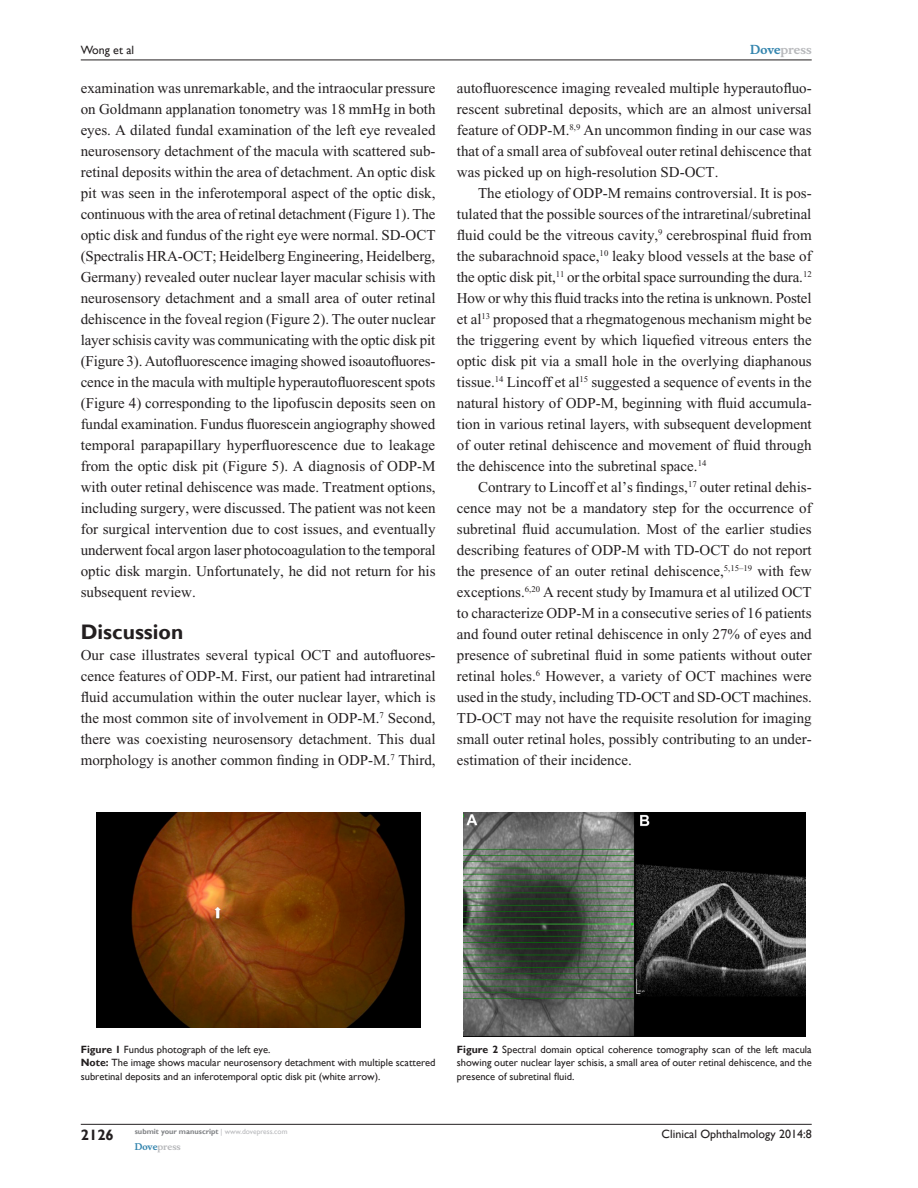
<style>
.page{position:relative;width:918px;height:1188px;background:#fff}
.page>*{position:absolute;margin:0;border:0;box-sizing:border-box;transform-origin:0 0}
.t1{font:700 21px "Gill Sans";color:#231f20}
.TxF{font:15px/21px "Times New Roman";color:#231f20;text-align:justify}
.Tx{font:15px/21px "Times New Roman";color:#231f20;text-align:justify}
.RunFolio-V{font:700 15px "Gill Sans";color:#231f20}
.RunF-V{font:12px "Gill Sans";color:#231f20}
.RunH-Brand-V{font:700 12px "Musee";color:#b8b9bc}
.RunH-V{font:12px "Gill Sans";color:#231f20}
.FigC{font:10.5px/13.5px "Gill Sans";color:#231f20;text-align:justify}
.FigSNRI{font:10.5px/13.5px "Gill Sans";color:#231f20}
.RunF-Brand-V{font:700 9px "Musee";color:#b8b9bc}
.RunF-SubmityourMS-V{font:700 7.5px "Gill Sans";color:#808285}
.s1{color:#3485ae}
.s2{font-weight:700}
.s3{font-weight:400;color:#b8b9bc}
</style>
<div class="page">
<hr style="left:81px;top:1124px;width:731px;height:1px;background:#231f20">
<hr style="left:81px;top:60px;width:731px;height:1px;background:#231f20">
<img style="left:96px;top:812px;width:324px;height:215px">
<img style="left:463px;top:813px;width:342px;height:223px">
<p class="RunH-V" style="left:81px;top:43px;width:55px">Wong et al</p>
<p class="TxF" style="left:81px;top:77px;width:356px">examination was unremarkable, and the intraocular pressure on Goldmann applanation tonometry was 18 mmHg in both eyes. A dilated fundal examination of the left eye revealed neurosensory detachment of the macula with scattered sub&shy;retinal deposits within the area of detachment. An optic disk pit was seen in the inferotemporal aspect of the optic disk, continuous with the area of retinal detachment (Figure 1). The optic disk and fundus of the right eye were normal. SD-OCT (Spectralis HRA-OCT; Heidelberg Engineering, Heidelberg, Germany) revealed outer nuclear layer macular schisis with neurosensory detachment and a small area of outer retinal dehiscence in the foveal region (Figure 2). The outer nuclear layer schisis cavity was communicating with the optic disk pit (Figure 3). Autofluorescence imaging showed isoautofluores&shy;cence in the macula with multiple hyperautofluorescent spots (Figure 4) corresponding to the lipofuscin deposits seen on fundal examination. Fundus fluorescein angiography showed temporal parapapillary hyperfluorescence due to leakage from the optic disk pit (Figure 5). A diagnosis of ODP-M with outer retinal dehiscence was made. Treatment options, including surgery, were discussed. The patient was not keen for surgical intervention due to cost issues, and eventually underwent focal argon laser photocoagulation to the temporal optic disk margin. Unfortunately, he did not return for his subsequent review.</p>
<h1 class="t1" style="left:81px;top:619px;width:104px">Discussion</h1>
<p class="TxF" style="left:81px;top:644px;width:356px">Our case illustrates several typical OCT and autofluores&shy;cence features of ODP-M. First, our patient had intraretinal fluid accumulation within the outer nuclear layer, which is the most common site of involvement in ODP-M.<sup>7</sup> Second, there was coexisting neurosensory detachment. This dual morphology is another common finding in ODP-M.<sup>7</sup> Third,</p>
<p class="RunH-Brand-V" style="left:750px;top:43px;width:63px"><span class="s1">Dove</span>press</p>
<p class="TxF" style="left:457px;top:77px;width:356px">autofluorescence imaging revealed multiple hyperautofluo&shy;rescent subretinal deposits, which are an almost universal feature of ODP-M.<sup>8,9</sup> An uncommon finding in our case was that of a small area of subfoveal outer retinal dehiscence that was picked up on high-resolution SD-OCT.</p>
<p class="Tx" style="left:457px;top:182px;width:356px;text-indent:21px">The etiology of ODP-M remains controversial. It is pos&shy;tulated that the possible sources of the intraretinal/subretinal fluid could be the vitreous cavity,<sup>9</sup> cerebrospinal fluid from the subarachnoid space,<sup>10</sup> leaky blood vessels at the base of the optic disk pit,<sup>11</sup> or the orbital space surrounding the dura.<sup>12<br></sup>How or why this fluid tracks into the retina is unknown. Postel et al<sup>13</sup> proposed that a rhegmatogenous mechanism might be the triggering event by which liquefied vitreous enters the optic disk pit via a small hole in the overlying diaphanous tissue.<sup>14</sup> Lincoff et al<sup>15</sup> suggested a sequence of events in the natural history of ODP-M, beginning with fluid accumula&shy;tion in various retinal layers, with subsequent development of outer retinal dehiscence and movement of fluid through the dehiscence into the subretinal space.<sup>14</sup></p>
<p class="Tx" style="left:457px;top:476px;width:357px;text-indent:21px">Contrary to Lincoff et al’s findings,<sup>17</sup> outer retinal dehis&shy;cence may not be a mandatory step for the occurrence of subretinal fluid accumulation. Most of the earlier studies describing features of ODP-M with TD-OCT do not report the presence of an outer retinal dehiscence,<sup>5,15–19</sup> with few exceptions.<sup>6,20</sup> A recent study by Imamura et al utilized OCT to characterize ODP-M in a consecutive series of 16 patients and found outer retinal dehiscence in only 27% of eyes and presence of subretinal fluid in some patients without outer retinal holes.<sup>6</sup> However, a variety of OCT machines were used in the study, including TD-OCT and SD-OCT machines.<br>TD-OCT may not have the requisite resolution for imaging small outer retinal holes, possibly contributing to an under&shy;estimation of their incidence.</p>
<p class="FigC" style="left:81px;top:1042px;width:191px"><span class="s2">Figure 1</span> Fundus photograph of the left eye.</p>
<p class="FigSNRI" style="left:81px;top:1056px;width:356px"><span class="s2">Note:</span> The image shows macular neurosensory detachment with multiple scattered subretinal deposits and an inferotemporal optic disk pit (white arrow).</p>
<p class="FigC" style="left:457px;top:1042px;width:356px"><span class="s2">Figure 2</span> Spectral domain optical coherence tomography scan of the left macula showing outer nuclear layer schisis, a small area of outer retinal dehiscence, and the presence of subretinal fluid.</p>
<p class="RunFolio-V" style="left:81px;top:1126px;width:35px">2126</p>
<p class="RunF-SubmityourMS-V" style="left:135px;top:1127px;width:154px">submit your manuscript <span class="s3">| www.dovepress.com</span></p>
<p class="RunF-Brand-V" style="left:135px;top:1141px;width:48px"><span class="s1">Dove</span>press</p>
<p class="RunF-V" style="left:662px;top:1127px;width:152px">Clinical Ophthalmology 2014:8</p>
</div>
